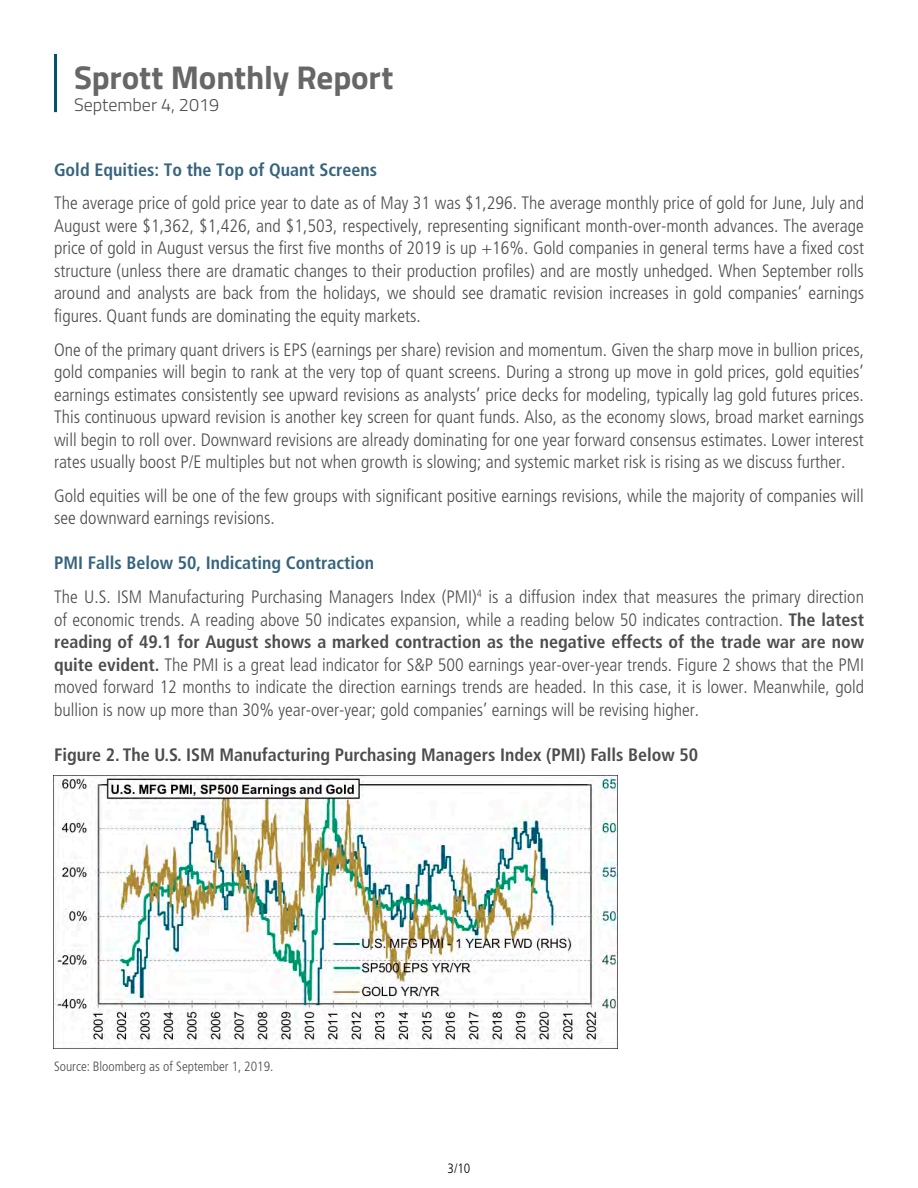
<style>
.page{position:relative;width:918px;height:1188px;background:#fff}
.page>*{position:absolute;margin:0;border:0;box-sizing:border-box;transform-origin:0 0}
.t1{font:700 33px "Titillium Web";letter-spacing:-.005em;color:#676767}
.t2{font:300 condensed 18px/22.5px "Frutiger LT Std";color:#4d4d4e;text-align:justify}
.t3{font:700 condensed 18px "Frutiger LT Std";color:#4d4d4e}
.t4{font:700 condensed 18px "Frutiger LT Std";color:#37647d}
.t5{font:300 18px "Titillium Web";color:#4d4d4e}
.t6{font:300 condensed 13.5px "Frutiger LT Std";color:#4d4d4e}
.t7{font:300 condensed 13.5px "Frutiger LT Std";color:#000}
.s1{font-weight:700;color:#37647d}
.s2{font-weight:700}
</style>
<div class="page">
<img style="left:54px;top:775px;width:564px;height:274px">
<hr style="left:54px;top:54px;width:3px;height:58px;background:#00546e">
<h1 class="t1" style="left:74px;top:52px;width:321px">Sprott Monthly Report</h1>
<p class="t5" style="left:74px;top:92px;width:147px">September 4, 2019</p>
<p class="t4" style="left:54px;top:159px;width:325px">Gold Equities: To the Top of Quant Screens</p>
<p class="t2" style="left:54px;top:192px;width:812px">The average price of gold price year to date as of May 31 was $1,296. The average monthly price of gold for June, July and August were $1,362, $1,426, and $1,503, respectively, representing significant month-over-month advances. The average price of gold in August versus the first five months of 2019 is up +16%. Gold companies in general terms have a fixed cost structure (unless there are dramatic changes to their production profiles) and are mostly unhedged. When September rolls around and analysts are back from the holidays, we should see dramatic revision increases in gold companies’ earnings figures. Quant funds are dominating the equity markets.</p>
<p class="t2" style="left:54px;top:338px;width:812px">One of the primary quant drivers is EPS (earnings per share) revision and momentum. Given the sharp move in bullion prices, gold companies will begin to rank at the very top of quant screens. During a strong up move in gold prices, gold equities’ earnings estimates consistently see upward revisions as analysts’ price decks for modeling, typically lag gold futures prices.<br>This continuous upward revision is another key screen for quant funds. Also, as the economy slows, broad market earnings will begin to roll over. Downward revisions are already dominating for one year forward consensus estimates. Lower interest rates usually boost P/E multiples but not when growth is slowing; and systemic market risk is rising as we discuss further.</p>
<p class="t2" style="left:54px;top:485px;width:811px">Gold equities will be one of the few groups with significant positive earnings revisions, while the majority of companies will see downward earnings revisions.</p>
<p class="t2" style="left:54px;top:546px;width:812px;line-height:33.8px"><span class="s1">PMI Falls Below 50, Indicating Contraction<br></span>The U.S. ISM Manufacturing Purchasing Managers Index (PMI)<sup>4</sup> is a diffusion index that measures the primary direction</p>
<p class="t2" style="left:54px;top:608px;width:812px">of economic trends. A reading above 50 indicates expansion, while a reading below 50 indicates contraction. <span class="s2">The latest reading of 49.1 for August shows a marked contraction as the negative effects of the trade war are now quite evident.</span> The PMI is a great lead indicator for S&amp;P 500 earnings year-over-year trends. Figure 2 shows that the PMI moved forward 12 months to indicate the direction earnings trends are headed. In this case, it is lower. Meanwhile, gold bullion is now up more than 30% year-over-year; gold companies’ earnings will be revising higher.</p>
<p class="t3" style="left:54px;top:744px;width:646px">Figure 2. The U.S. ISM Manufacturing Purchasing Managers Index (PMI) Falls Below 50</p>
<p class="t6" style="left:54px;top:1058px;width:221px">Source: Bloomberg as of September 1, 2019.</p>
<p class="t7" style="left:448px;top:1160px;width:24px">3/10</p>
</div>
